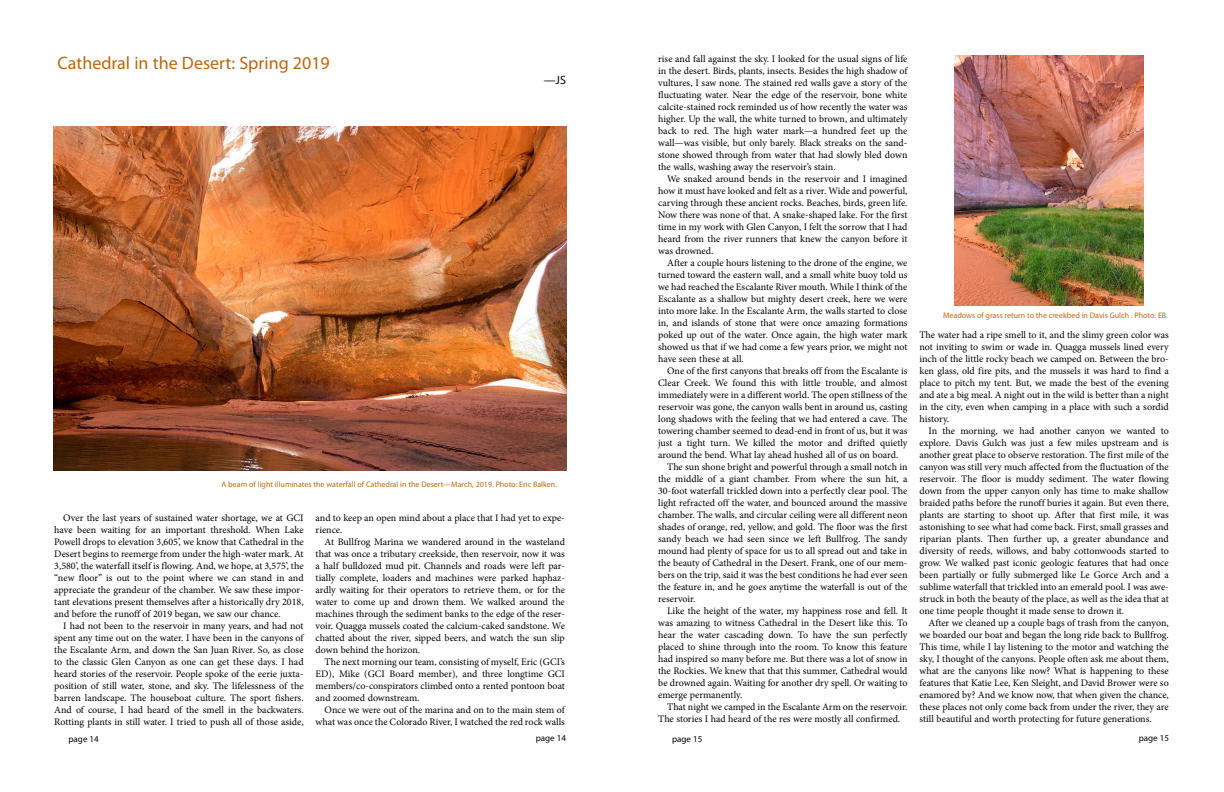
<style>
.page{position:relative;width:1224px;height:792px;background:#fff}
.page>*{position:absolute;margin:0;border:0;box-sizing:border-box;transform-origin:0 0}
.t1{font:18px "Myriad Pro";color:#b76812}
.t2{font:12px "Myriad Pro";color:#000}
.t3{font:10px/12px "Minion Pro";color:#000;text-align:justify}
.t4{font:9px "Myriad Pro";color:#000}
.t5{font:8px "Myriad Pro";color:#b76812}
</style>
<div class="page">
<img style="left:53px;top:126px;width:514px;height:345px">
<img style="left:955px;top:56px;width:189px;height:249px">
<h1 class="t1" style="left:57px;top:52px;width:274px">Cathedral in the Desert: Spring 2019</h1>
<p class="t2" style="left:544px;top:72px;width:24px">—JS</p>
<p class="t5" style="left:222px;top:479px;width:337px">A beam of light illuminates the waterfall of Cathedral in the Desert—March, 2019. Photo: Eric Balken.</p>
<p class="t3" style="left:54px;top:512px;width:251px;text-indent:9px">Over the last years of sustained water shortage, we at GCI have been waiting for an important threshold. When Lake Powell drops to elevation 3,605’, we know that Cathedral in the Desert begins to reemerge from under the high-water mark. At 3,580’, the waterfall itself is flowing. And, we hope, at 3,575’, the “new floor” is out to the point where we can stand in and appreciate the grandeur of the chamber. We saw these impor&shy;tant elevations present themselves after a historically dry 2018, and before the runoff of 2019 began, we saw our chance.</p>
<p class="t3" style="left:54px;top:620px;width:251px;text-indent:9px">I had not been to the reservoir in many years, and had not spent any time out on the water. I have been in the canyons of the Escalante Arm, and down the San Juan River. So, as close to the classic Glen Canyon as one can get these days. I had heard stories of the reservoir. People spoke of the eerie juxta&shy;position of still water, stone, and sky. The lifelessness of the barren landscape. The houseboat culture. The sport fishers.<br>And of course, I had heard of the smell in the backwaters.<br>Rotting plants in still water. I tried to push all of those aside,</p>
<p class="t3" style="left:316px;top:512px;width:251px">and to keep an open mind about a place that I had yet to expe&shy;rience.</p>
<p class="t3" style="left:316px;top:536px;width:251px;text-indent:9px">At Bullfrog Marina we wandered around in the wasteland that was once a tributary creekside, then reservoir, now it was a half bulldozed mud pit. Channels and roads were left par&shy;tially complete, loaders and machines were parked haphaz&shy;ardly waiting for their operators to retrieve them, or for the water to come up and drown them. We walked around the machines through the sediment banks to the edge of the reser&shy;voir. Quagga mussels coated the calcium-caked sandstone. We chatted about the river, sipped beers, and watch the sun slip down behind the horizon.</p>
<p class="t3" style="left:316px;top:656px;width:251px;text-indent:9px">The next morning our team, consisting of myself, Eric (GCI’s ED), Mike (GCI Board member), and three longtime GCI members/co-conspirators climbed onto a rented pontoon boat and zoomed downstream.</p>
<p class="t3" style="left:316px;top:704px;width:251px;text-align:right">Once we were out of the marina and on to the main stem of what was once the Colorado River, I watched the red rock walls</p>
<p class="t3" style="left:658px;top:53px;width:251px">rise and fall against the sky. I looked for the usual signs of life in the desert. Birds, plants, insects. Besides the high shadow of vultures, I saw none. The stained red walls gave a story of the fluctuating water. Near the edge of the reservoir, bone white calcite-stained rock reminded us of how recently the water was higher. Up the wall, the white turned to brown, and ultimately back to red. The high water mark—a hundred feet up the wall—was visible, but only barely. Black streaks on the sand&shy;stone showed through from water that had slowly bled down the walls, washing away the reservoir’s stain.</p>
<p class="t3" style="left:658px;top:173px;width:251px;text-indent:9px">We snaked around bends in the reservoir and I imagined how it must have looked and felt as a river. Wide and powerful, carving through these ancient rocks. Beaches, birds, green life.<br>Now there was none of that. A snake-shaped lake. For the first time in my work with Glen Canyon, I felt the sorrow that I had heard from the river runners that knew the canyon before it was drowned.</p>
<p class="t3" style="left:658px;top:257px;width:251px;text-indent:9px">After a couple hours listening to the drone of the engine, we turned toward the eastern wall, and a small white buoy told us we had reached the Escalante River mouth. While I think of the Escalante as a shallow but mighty desert creek, here we were into more lake. In the Escalante Arm, the walls started to close in, and islands of stone that were once amazing formations poked up out of the water. Once again, the high water mark showed us that if we had come a few years prior, we might not have seen these at all.</p>
<p class="t3" style="left:667px;top:365px;width:242px">One of the first canyons that breaks off from the Escalante is</p>
<p class="t3" style="left:658px;top:377px;width:251px">Clear Creek. We found this with little trouble, and almost</p>
<p class="t3" style="left:658px;top:389px;width:251px">immediately were in a different world. The open stillness of the</p>
<p class="t3" style="left:658px;top:401px;width:251px">reservoir was gone, the canyon walls bent in around us, casting</p>
<p class="t3" style="left:658px;top:413px;width:251px">long shadows with the feeling that we had entered a cave. The</p>
<p class="t3" style="left:658px;top:425px;width:251px">towering chamber seemed to dead-end in front of us, but it was</p>
<p class="t3" style="left:658px;top:437px;width:251px">just a tight turn. We killed the motor and drifted quietly</p>
<p class="t3" style="left:658px;top:449px;width:242px">around the bend. What lay ahead hushed all of us on board.</p>
<p class="t3" style="left:667px;top:461px;width:242px">The sun shone bright and powerful through a small notch in</p>
<p class="t3" style="left:658px;top:473px;width:251px">the middle of a giant chamber. From where the sun hit, a</p>
<p class="t3" style="left:658px;top:485px;width:251px">30-foot waterfall trickled down into a perfectly clear pool. The</p>
<p class="t3" style="left:658px;top:497px;width:251px">light refracted off the water, and bounced around the massive</p>
<p class="t3" style="left:658px;top:509px;width:251px">chamber. The walls, and circular ceiling were all different neon</p>
<p class="t3" style="left:658px;top:521px;width:251px">shades of orange, red, yellow, and gold. The floor was the first</p>
<p class="t3" style="left:658px;top:533px;width:251px">sandy beach we had seen since we left Bullfrog. The sandy</p>
<p class="t3" style="left:658px;top:545px;width:251px">mound had plenty of space for us to all spread out and take in</p>
<p class="t3" style="left:658px;top:557px;width:251px">the beauty of Cathedral in the Desert. Frank, one of our mem-</p>
<p class="t3" style="left:658px;top:569px;width:251px">bers on the trip, said it was the best conditions he had ever seen</p>
<p class="t3" style="left:658px;top:581px;width:251px">the feature in, and he goes anytime the waterfall is out of the</p>
<p class="t3" style="left:658px;top:593px;width:39px">reservoir.</p>
<p class="t3" style="left:667px;top:605px;width:242px">Like the height of the water, my happiness rose and fell. It</p>
<p class="t3" style="left:658px;top:617px;width:251px">was amazing to witness Cathedral in the Desert like this. To</p>
<p class="t3" style="left:658px;top:629px;width:251px">hear the water cascading down. To have the sun perfectly</p>
<p class="t3" style="left:658px;top:641px;width:251px">placed to shine through into the room. To know this feature</p>
<p class="t3" style="left:658px;top:653px;width:251px">had inspired so many before me. But there was a lot of snow in</p>
<p class="t3" style="left:658px;top:665px;width:251px">the Rockies. We knew that that this summer, Cathedral would</p>
<p class="t3" style="left:658px;top:677px;width:251px">be drowned again. Waiting for another dry spell. Or waiting to</p>
<p class="t3" style="left:658px;top:689px;width:86px">emerge permanently.</p>
<p class="t3" style="left:667px;top:701px;width:242px">That night we camped in the Escalante Arm on the reservoir.</p>
<p class="t3" style="left:658px;top:713px;width:244px">The stories I had heard of the res were mostly all confirmed.</p>
<p class="t5" style="left:943px;top:310px;width:226px">Meadows of grass return to the creekbed in Davis Gulch . Photo: EB.</p>
<p class="t3" style="left:919px;top:329px;width:251px">The water had a ripe smell to it, and the slimy green color was not inviting to swim or wade in. Quagga mussels lined every inch of the little rocky beach we camped on. Between the bro&shy;ken glass, old fire pits, and the mussels it was hard to find a place to pitch my tent. But, we made the best of the evening and ate a big meal. A night out in the wild is better than a night in the city, even when camping in a place with such a sordid history.</p>
<p class="t3" style="left:919px;top:425px;width:251px;text-indent:9px">In the morning, we had another canyon we wanted to explore. Davis Gulch was just a few miles upstream and is another great place to observe restoration. The first mile of the canyon was still very much affected from the fluctuation of the reservoir. The floor is muddy sediment. The water flowing down from the upper canyon only has time to make shallow braided paths before the runoff buries it again. But even there, plants are starting to shoot up. After that first mile, it was astonishing to see what had come back. First, small grasses and riparian plants. Then further up, a greater abundance and diversity of reeds, willows, and baby cottonwoods started to grow. We walked past iconic geologic features that had once been partially or fully submerged like Le Gorce Arch and a sublime waterfall that trickled into an emerald pool. I was awe&shy;struck in both the beauty of the place, as well as the idea that at one time people thought it made sense to drown it.</p>
<p class="t3" style="left:919px;top:617px;width:251px;text-indent:9px">After we cleaned up a couple bags of trash from the canyon, we boarded our boat and began the long ride back to Bullfrog.<br>This time, while I lay listening to the motor and watching the sky, I thought of the canyons. People often ask me about them, what are the canyons like now? What is happening to these features that Katie Lee, Ken Sleight, and David Brower were so enamored by? And we know now, that when given the chance, these places not only come back from under the river, they are still beautiful and worth protecting for future generations.</p>
<p class="t4" style="left:69px;top:733px;width:32px">page 14</p>
<p class="t4" style="left:536px;top:733px;width:32px">page 14</p>
<p class="t4" style="left:672px;top:733px;width:32px">page 15</p>
<p class="t4" style="left:1139px;top:733px;width:32px">page 15</p>
</div>
